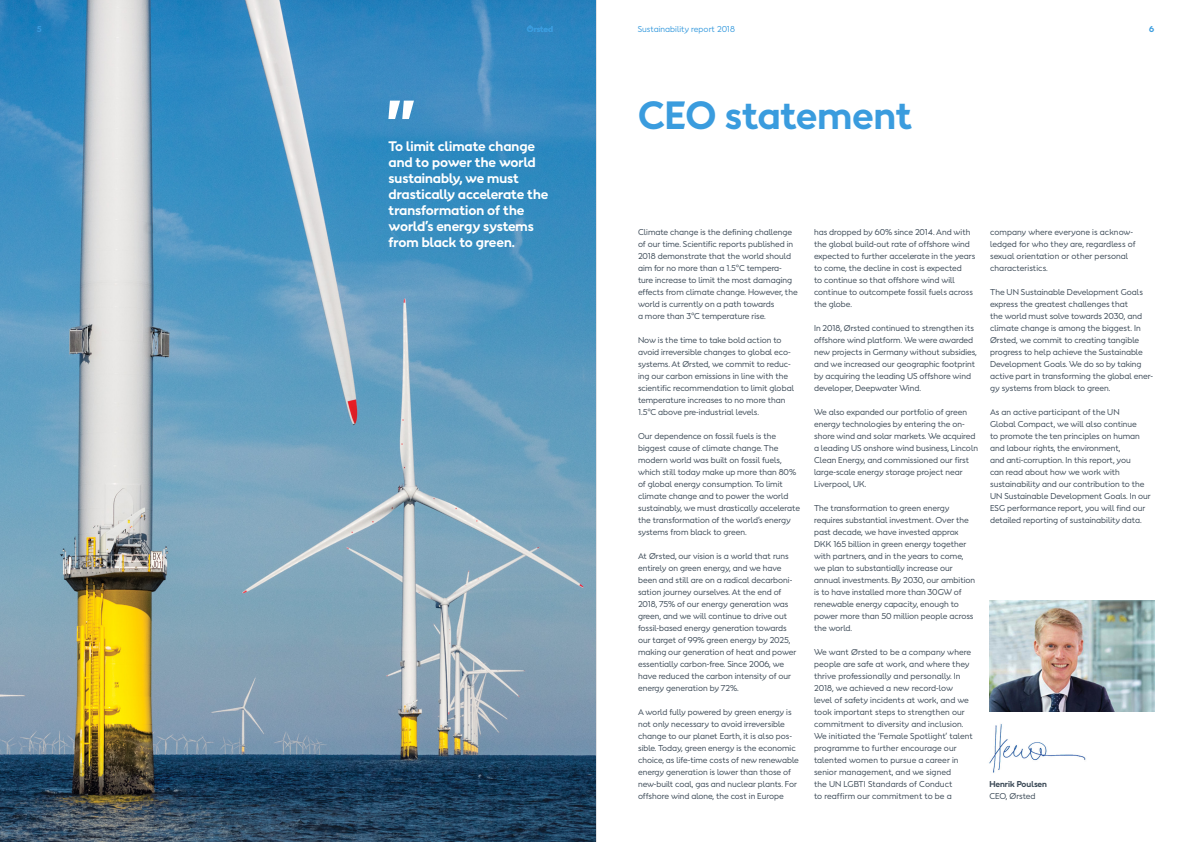
<style>
.page{position:relative;width:1191px;height:842px;background:#fff}
.page>*{position:absolute;margin:0;border:0;box-sizing:border-box;transform-origin:0 0}
._13_16_bold{font:italic 700 70px "Orsted Sans";color:#fff}
._37_40_bold_rubrik{font:700 37px "Orsted Sans";color:#3a9cde}
._13_16_bold-2{font:700 13px/16px "Orsted Sans";color:#fff}
._8_12_bread{font:8px/12px "Orsted Sans";color:#3b4956}
.t1{font:8px "Orsted Sans";letter-spacing:.005em;color:#3a9cde}
.t2{font:700 8px "Orsted Sans";color:#3b4956}
._37_40_bold_rubrik-2{font:700 8px "Orsted Sans";letter-spacing:-.01em;color:#3a9cde}
._13_16_bold-3{font:700 8px "Orsted Sans";color:#3a9cde}
</style>
<div class="page">
<hr style="left:595px;top:0;width:1px;height:842px;background:#231f20">
<img style="left:0;top:0;width:595px;height:842px">
<img style="left:989px;top:724px;width:97px;height:49px">
<img style="left:989px;top:601px;width:165px;height:110px">
<p class="_37_40_bold_rubrik-2" style="left:527px;top:24px;width:28px">Ørsted</p>
<p class="_13_16_bold-3" style="left:37px;top:24px;width:6px">5</p>
<p class="t1" style="left:638px;top:24px;width:99px">Sustainability report 2018</p>
<p class="_13_16_bold-3" style="left:1149px;top:24px;width:7px">6</p>
<p class="_13_16_bold" style="left:382px;top:82px;width:29px">"</p>
<p class="_13_16_bold-2" style="left:388px;top:138px;width:161px">To limit climate change and to power the world sustainably, we must drastically accelerate the transformation of the world’s energy systems from black to green.</p>
<p class="_37_40_bold_rubrik" style="left:638px;top:90px;width:276px">CEO statement</p>
<p class="_8_12_bread" style="left:638px;top:226px;width:161px">Climate change is the defining challenge of our time. Scientific reports published in 2018 demonstrate that the world should aim for no more than a 1.5°C tempera&shy;ture increase to limit the most damaging effects from climate change. However, the world is currently on a path towards</p>
<p class="_8_12_bread" style="left:638px;top:310px;width:129px">a more than 3°C temperature rise.</p>
<p class="_8_12_bread" style="left:638px;top:334px;width:157px">Now is the time to take bold action to avoid irreversible changes to global eco&shy;systems. At Ørsted, we commit to reduc&shy;ing our carbon emissions in line with the scientific recommendation to limit global temperature increases to no more than 1.5°C above pre-industrial levels.</p>
<p class="_8_12_bread" style="left:638px;top:430px;width:163px">Our dependence on fossil fuels is the biggest cause of climate change. The modern world was built on fossil fuels, which still today make up more than 80% of global energy consumption. To limit climate change and to power the world sustainably, we must drastically accelerate the transformation of the world’s energy systems from black to green.</p>
<p class="_8_12_bread" style="left:638px;top:550px;width:160px">At Ørsted, our vision is a world that runs entirely on green energy, and we have been and still are on a radical decarboni&shy;sation journey ourselves. At the end of 2018, 75% of our energy generation was green, and we will continue to drive out fossil-based energy generation towards our target of 99% green energy by 2025, making our generation of heat and power essentially carbon-free. Since 2006, we have reduced the carbon intensity of our energy generation by 72%.</p>
<p class="_8_12_bread" style="left:638px;top:706px;width:162px">A world fully powered by green energy is not only necessary to avoid irreversible change to our planet Earth, it is also pos&shy;sible. Today, green energy is the economic choice, as life-time costs of new renewable energy generation is lower than those of new-built coal, gas and nuclear plants. For offshore wind alone, the cost in Europe</p>
<p class="_8_12_bread" style="left:814px;top:226px;width:163px">has dropped by 60% since 2014. And with the global build-out rate of offshore wind expected to further accelerate in the years to come, the decline in cost is expected<br>to continue so that offshore wind will continue to outcompete fossil fuels across the globe.</p>
<p class="_8_12_bread" style="left:814px;top:322px;width:164px">In 2018, Ørsted continued to strengthen its offshore wind platform. We were awarded new projects in Germany without subsidies, and we increased our geographic footprint by acquiring the leading US offshore wind developer, Deepwater Wind.</p>
<p class="_8_12_bread" style="left:814px;top:406px;width:165px">We also expanded our portfolio of green energy technologies by entering the on&shy;shore wind and solar markets. We acquired a leading US onshore wind business, Lincoln Clean Energy, and commissioned our first large-scale energy storage project near Liverpool, UK.</p>
<p class="_8_12_bread" style="left:814px;top:502px;width:156px">The transformation to green energy requires substantial investment. Over the past decade, we have invested approx</p>
<p class="_8_12_bread" style="left:814px;top:538px;width:163px">DKK 165 billion in green energy together with partners, and in the years to come, we plan to substantially increase our annual investments. By 2030, our ambition is to have installed more than 30GW of renewable energy capacity, enough to power more than 50 million people across the world.</p>
<p class="_8_12_bread" style="left:814px;top:646px;width:160px">We want Ørsted to be a company where people are safe at work, and where they thrive professionally and personally. In 2018, we achieved a new record-low level of safety incidents at work, and we took important steps to strengthen our commitment to diversity and inclusion.<br>We initiated the ‘Female Spotlight’ talent programme to further encourage our</p>
<p class="_8_12_bread" style="left:814px;top:754px;width:146px">talented women to pursue a career in senior management, and we signed</p>
<p class="_8_12_bread" style="left:814px;top:778px;width:140px">the UN LGBTI Standards of Conduct</p>
<p class="_8_12_bread" style="left:814px;top:790px;width:139px">to reaffirm our commitment to be a</p>
<p class="_8_12_bread" style="left:990px;top:226px;width:147px">company where everyone is acknow&shy;ledged for who they are, regardless of sexual orientation or other personal characteristics.</p>
<p class="_8_12_bread" style="left:990px;top:286px;width:164px">The UN Sustainable Development Goals express the greatest challenges that<br>the world must solve towards 2030, and climate change is among the biggest. In Ørsted, we commit to creating tangible progress to help achieve the Sustainable Development Goals. We do so by taking active part in transforming the global ener&shy;gy systems from black to green.</p>
<p class="_8_12_bread" style="left:990px;top:406px;width:162px">As an active participant of the UN<br>Global Compact, we will also continue<br>to promote the ten principles on human and labour rights, the environment,<br>and anti-corruption. In this report, you<br>can read about how we work with sustainability and our contribution to the UN Sustainable Development Goals. In our ESG performance report, you will find our detailed reporting of sustainability data.</p>
<p class="t2" style="left:989px;top:778px;width:59px">Henrik Poulsen</p>
<p class="_8_12_bread" style="left:989px;top:790px;width:48px">CEO, Ørsted</p>
</div>
